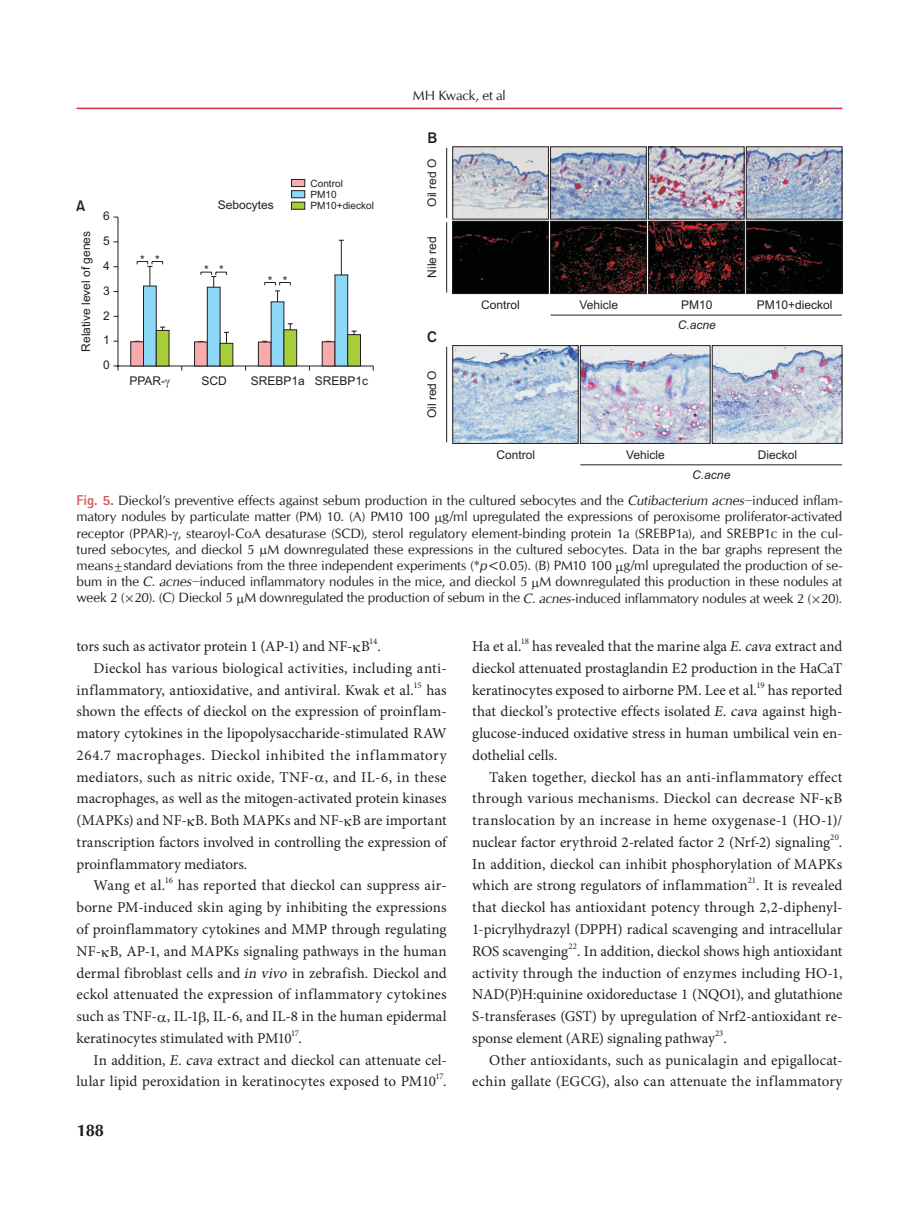
<style>
.page{position:relative;width:919px;height:1217px;background:#fff}
.page>*{position:absolute;margin:0;border:0;box-sizing:border-box;transform-origin:0 0}
.t1{font:700 16.5px "CG Omega";color:#231f20}
.t2{font:15px/21.8px "Minion Pro";letter-spacing:.005em;color:#231f20;text-align:justify}
.t3{font:15px "Minion Pro";letter-spacing:.035em;color:#231f20}
.t4{font:15px "Gothic 725 BT Bold A";color:#231f20}
.t5{font:13.5px/16.4px "CG Omega";letter-spacing:-.015em;color:#231f20;text-align:justify}
.t6{font:12px/24.8px "Arial";color:#231f20;text-align:justify}
.t7{font:italic 12px "Arial";color:#231f20}
.t8{font:10.05px/11.2px "Arial";color:#231f20}
.t9{font:8.7px "Minion Pro";letter-spacing:-.015em;color:#231f20}
.s1{font-family:"Rotis Sans Serif Std";font-weight:800;font-size:14.25px;color:#d45c61}
.s2{font-style:italic}
.s3{font-family:"Times New Roman"}
</style>
<div class="page">
<hr style="left:77px;top:108px;width:765px;height:1px;background:#cb2d4a">
<hr style="left:446px;top:346px;width:1px;height:96px;background:#231f20">
<svg style="left:452px;top:345px;width:390px;height:99px;background:#bbc4d5"></svg>
<img style="left:452px;top:146px;width:390px;height:148px">
<hr style="left:446px;top:148px;width:1px;height:70px;background:#231f20">
<hr style="left:446px;top:222px;width:1px;height:70px;background:#231f20">
<hr style="left:550px;top:314px;width:291px;height:1px;background:#231f20">
<hr style="left:580px;top:464px;width:261px;height:1px;background:#231f20">
<div style="left:291px;top:179px;width:14px;height:8px;background:#f8abad;border:1px solid #231f20"></div>
<div style="left:291px;top:190px;width:14px;height:8px;background:#8dd7f7;border:1px solid #231f20"></div>
<div style="left:291px;top:202px;width:14px;height:8px;background:#a6ce39;border:1px solid #231f20"></div>
<svg style="left:113px;top:216px;width:261px;height:155px"></svg>
<p class="t5" style="left:413px;top:87px;width:95px">MH Kwack, et al</p>
<p class="t4" style="left:76px;top:197px;width:11px">A</p>
<p class="t6" style="left:75px;top:351px;width:122px;rotate:-90deg">Relative level of genes</p>
<p class="t6" style="left:103px;top:205px;width:8px">6<br>5<br>4<br>3<br>2<br>1</p>
<p class="t6" style="left:103px;top:353px;width:8px">0</p>
<p class="t6" style="left:140px;top:248px;width:21px">* *</p>
<p class="t6" style="left:218px;top:193px;width:58px">Sebocytes</p>
<p class="t6" style="left:204px;top:259px;width:21px">* *</p>
<p class="t6" style="left:268px;top:269px;width:21px">* *</p>
<p class="t8" style="left:310px;top:178px;width:65px">Control<br>PM10<br>PM10+dieckol</p>
<p class="t4" style="left:427px;top:129px;width:11px">B</p>
<p class="t6" style="left:420px;top:207px;width:50px;rotate:-90deg">Oil red O</p>
<p class="t6" style="left:420px;top:277px;width:43px;rotate:-90deg">Nile red</p>
<p class="t4" style="left:427px;top:328px;width:11px">C</p>
<p class="t6" style="left:129px;top:369px;width:37px">PPAR-</p>
<p class="t6" style="left:201px;top:369px;width:27px">SCD</p>
<p class="t6" style="left:251px;top:369px;width:119px">SREBP1a SREBP1c</p>
<p class="t6" style="left:420px;top:418px;width:50px;rotate:-90deg">Oil red O</p>
<p class="t6" style="left:481px;top:293px;width:40px">Control</p>
<p class="t6" style="left:579px;top:293px;width:40px">Vehicle</p>
<p class="t6" style="left:681px;top:293px;width:33px">PM10</p>
<p class="t6" style="left:756px;top:293px;width:77px">PM10+dieckol</p>
<p class="t7" style="left:677px;top:318px;width:40px">C.acne</p>
<p class="t6" style="left:496px;top:443px;width:40px">Control</p>
<p class="t6" style="left:626px;top:443px;width:40px">Vehicle</p>
<p class="t6" style="left:757px;top:443px;width:41px">Dieckol</p>
<p class="t7" style="left:692px;top:467px;width:40px">C.acne</p>
<p class="t5" style="left:77px;top:492px;width:767px"><span class="s1">Fig. 5.</span> Dieckol’s preventive effects against sebum production in the cultured sebocytes and the <span class="s2">Cutibacterium acnes</span><span class="s3">−</span>induced inflam&shy;matory nodules by particulate matter (PM) 10. (A) PM10 100 g/ml upregulated the expressions of peroxisome proliferator-activated receptor (PPAR)- , stearoyl-CoA desaturase (SCD), sterol regulatory element-binding protein 1a (SREBP1a), and SREBP1c in the cul&shy;tured sebocytes, and dieckol 5 M downregulated these expressions in the cultured sebocytes. Data in the bar graphs represent the means±standard deviations from the three independent experiments (*<span class="s2">p</span>&lt;0.05). (B) PM10 100 g/ml upregulated the production of se&shy;bum in the <span class="s2">C. acnes</span><span class="s3">−</span>induced inflammatory nodules in the mice, and dieckol 5 M downregulated this production in these nodules at week 2 (×20). (C) Dieckol 5 M downregulated the production of sebum in the <span class="s2">C.acnes</span>-induced inflammatory nodules at week 2 (×20).</p>
<p class="t2" style="left:77px;top:635px;width:295px">tors such as activator protein 1 (AP-1) and NF- B</p>
<p class="t9" style="left:369px;top:635px;width:10px">14</p>
<p class="t2" style="left:377px;top:635px;width:5px">.</p>
<p class="t2" style="left:94px;top:657px;width:354px">Dieckol has various biological activities, including anti-</p>
<p class="t2" style="left:77px;top:678px;width:339px">inflammatory, antioxidative, and antiviral. Kwak et al.</p>
<p class="t9" style="left:413px;top:678px;width:10px">15</p>
<p class="t2" style="left:426px;top:678px;width:22px">has</p>
<p class="t2" style="left:77px;top:700px;width:371px">shown the effects of dieckol on the expression of proinflam-</p>
<p class="t2" style="left:77px;top:722px;width:371px">matory cytokines in the lipopolysaccharide-stimulated RAW</p>
<p class="t3" style="left:77px;top:744px;width:371px">264.7 macrophages. Dieckol inhibited the inflammatory</p>
<p class="t2" style="left:77px;top:765px;width:371px">mediators, such as nitric oxide, TNF- , and IL-6, in these</p>
<p class="t2" style="left:77px;top:787px;width:371px">macrophages, as well as the mitogen-activated protein kinases</p>
<p class="t2" style="left:77px;top:809px;width:371px">(MAPKs) and NF- B. Both MAPKs and NF- B are important</p>
<p class="t2" style="left:77px;top:831px;width:371px">transcription factors involved in controlling the expression of</p>
<p class="t2" style="left:77px;top:852px;width:172px">proinflammatory mediators.</p>
<p class="t2" style="left:94px;top:874px;width:73px">Wang et al.</p>
<p class="t9" style="left:165px;top:874px;width:10px">16</p>
<p class="t2" style="left:77px;top:874px;width:371px;text-indent:101px">has reported that dieckol can suppress air&shy;borne PM-induced skin aging by inhibiting the expressions of proinflammatory cytokines and MMP through regulating NF- B, AP-1, and MAPKs signaling pathways in the human dermal fibroblast cells and <span class="s2">in vivo</span> in zebrafish. Dieckol and eckol attenuated the expression of inflammatory cytokines such as TNF- , IL-1 , IL-6, and IL-8 in the human epidermal keratinocytes stimulated with PM10</p>
<p class="t9" style="left:291px;top:1026px;width:10px">17</p>
<p class="t2" style="left:298px;top:1026px;width:5px">.</p>
<p class="t2" style="left:94px;top:1048px;width:354px">In addition, <span class="s2">E.cava</span> extract and dieckol can attenuate cel-</p>
<p class="t2" style="left:77px;top:1070px;width:361px">lular lipid peroxidation in keratinocytes exposed to PM10</p>
<p class="t9" style="left:435px;top:1070px;width:10px">17</p>
<p class="t2" style="left:443px;top:1070px;width:5px">.</p>
<p class="t1" style="left:77px;top:1119px;width:29px">188</p>
<p class="t2" style="left:472px;top:635px;width:51px">Ha et al.</p>
<p class="t9" style="left:521px;top:635px;width:10px">18</p>
<p class="t2" style="left:472px;top:635px;width:371px;text-indent:60px">has revealed that the marine alga <span class="s2">E.cava</span> extract and dieckol attenuated prostaglandin E2 production in the HaCaT keratinocytes exposed to airborne PM. Lee et al.</p>
<p class="t9" style="left:756px;top:678px;width:10px">19</p>
<p class="t2" style="left:472px;top:678px;width:371px;text-indent:295px">has reported that dieckol’s protective effects isolated <span class="s2">E.cava</span> against high&shy;glucose-induced oxidative stress in human umbilical vein en&shy;dothelial cells.</p>
<p class="t2" style="left:472px;top:765px;width:371px;text-indent:17px">Taken together, dieckol has an anti-inflammatory effect through various mechanisms. Dieckol can decrease NF- B translocation by an increase in heme oxygenase-1 (HO-1)/ nuclear factor erythroid 2-related factor 2 (Nrf-2) signaling</p>
<p class="t9" style="left:830px;top:831px;width:10px">20</p>
<p class="t2" style="left:472px;top:831px;width:371px;text-indent:366px">.<br>In addition, dieckol can inhibit phosphorylation of MAPKs which are strong regulators of inflammation</p>
<p class="t9" style="left:747px;top:874px;width:10px">21</p>
<p class="t2" style="left:472px;top:874px;width:371px;text-indent:284px">. It is revealed that dieckol has antioxidant potency through 2,2-diphenyl-1-picrylhydrazyl (DPPH) radical scavenging and intracellular ROS scavenging</p>
<p class="t9" style="left:568px;top:939px;width:10px">22</p>
<p class="t2" style="left:472px;top:939px;width:371px;text-indent:105px">. In addition, dieckol shows high antioxidant activity through the induction of enzymes including HO-1, NAD(P)H:quinine oxidoreductase 1 (NQO1), and glutathione S-transferases (GST) by upregulation of Nrf2-antioxidant re&shy;sponse element (ARE) signaling pathway</p>
<p class="t9" style="left:715px;top:1026px;width:10px">23</p>
<p class="t2" style="left:723px;top:1026px;width:5px">.</p>
<p class="t2" style="left:489px;top:1048px;width:354px">Other antioxidants, such as punicalagin and epigallocat-</p>
<p class="t2" style="left:472px;top:1070px;width:371px">echin gallate (EGCG), also can attenuate the inflammatory</p>
</div>
